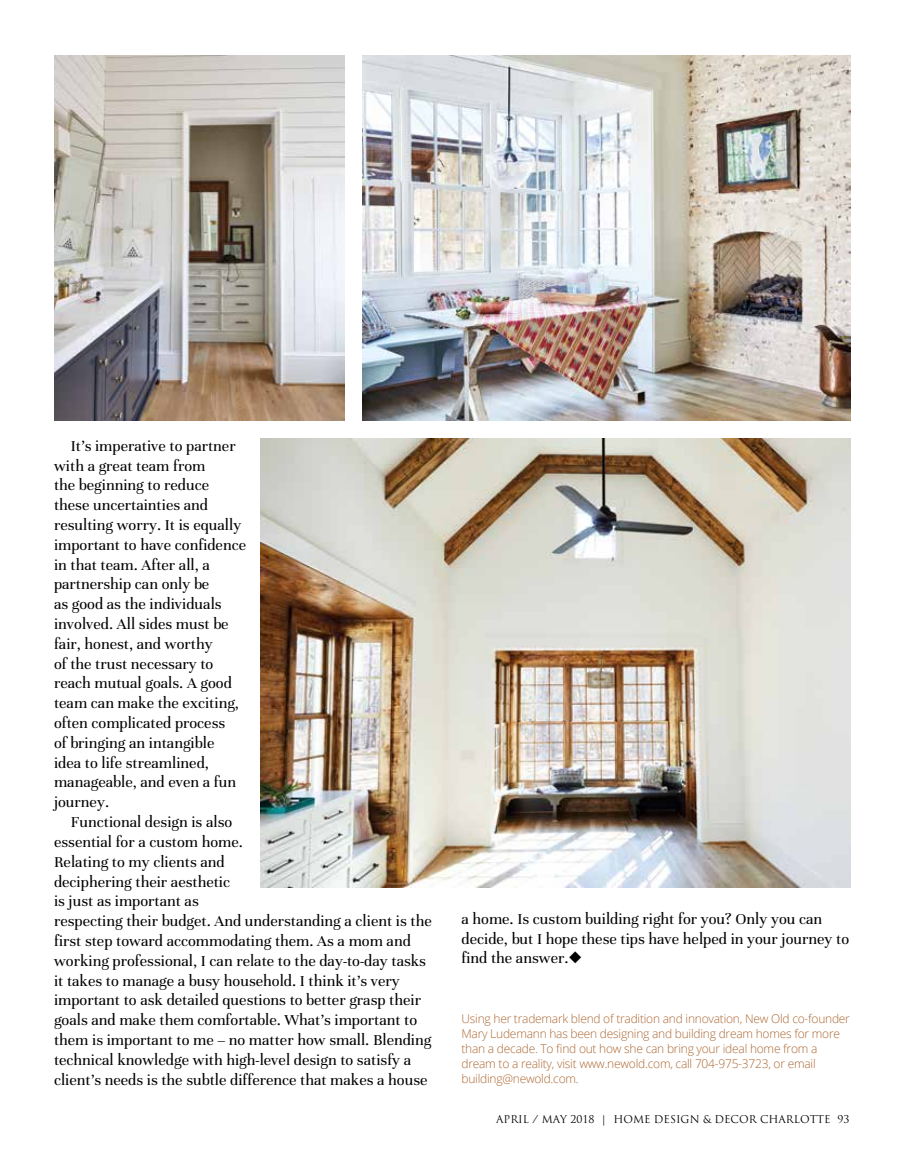
<style>
.page{position:relative;width:905px;height:1168px;background:#fff}
.page>*{position:absolute;margin:0;border:0;box-sizing:border-box;transform-origin:0 0}
.t1{font:16.5px/19.8px "Unna";color:#000}
.t2{font:300 12px/15px "Open Sans";letter-spacing:-.02em;color:#ac6731}
.t3{font:10.5px "Trajan Pro";color:#000}
</style>
<div class="page">
<img style="left:54px;top:56px;width:290px;height:365px">
<img style="left:260px;top:439px;width:590px;height:448px">
<img style="left:362px;top:56px;width:488px;height:365px">
<p class="t1" style="left:54px;top:436px;width:193px;text-indent:17px">It’s imperative to partner with a great team from<br>the beginning to reduce these uncertainties and resulting worry. It is equally important to have confidence in that team. After all, a partnership can only be<br>as good as the individuals involved. All sides must be fair, honest, and worthy<br>of the trust necessary to reach mutual goals. A good team can make the exciting, often complicated process<br>of bringing an intangible<br>idea to life streamlined, manageable, and even a fun journey.</p>
<p class="t1" style="left:54px;top:812px;width:379px;text-indent:17px">Functional design is also<br>essential for a custom home.<br>Relating to my clients and<br>deciphering their aesthetic<br>is just as important as<br>respecting their budget. And understanding a client is the first step toward accommodating them. As a mom and working professional, I can relate to the day-to-day tasks it takes to manage a busy household. I think it’s very important to ask detailed questions to better grasp their goals and make them comfortable. What’s important to them is important to me – no matter how small. Blending technical knowledge with high-level design to satisfy a client’s needs is the subtle difference that makes a house</p>
<p class="t1" style="left:461px;top:909px;width:389px">a home. Is custom building right for you? Only you can decide, but I hope these tips have helped in your journey to find the answer.◆</p>
<p class="t2" style="left:461px;top:1011px;width:390px">Using her trademark blend of tradition and innovation, New Old co-founder Mary Ludemann has been designing and building dream homes for more than a decade. To find out how she can bring your ideal home from a dream to a reality, visit www.newold.com, call 704-975-3723, or email building@newold.com.</p>
<p class="t3" style="left:496px;top:1113px;width:355px">APRIL / MAY 2018 | HOME DESIGN &amp; DECOR CHARLOTTE 93</p>
</div>
